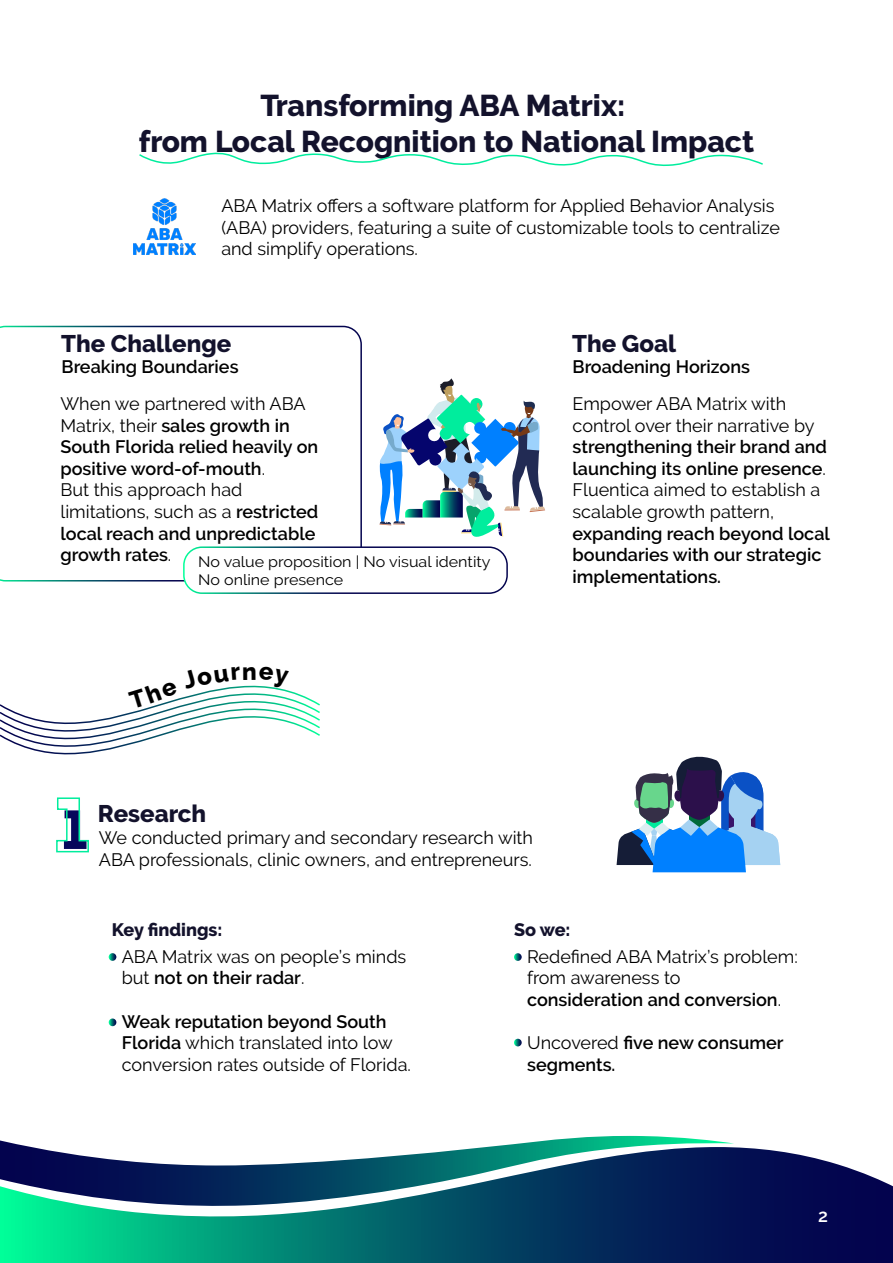
<style>
.page{position:relative;width:893px;height:1263px;background:#fff}
.page>*{position:absolute;margin:0;border:0;box-sizing:border-box;transform-origin:0 0}
.t1{font:100 55.05px "Museo Moderno";color:#07075b}
.t2{font:800 30px/36px "Raleway";color:#13122c;text-align:center}
.t3{font:800 24px "Raleway";color:#13122c}
.t4{font:800 24px "Raleway";color:#000}
.t5{font:18px/21.6px "Raleway";color:#000}
.t6{font:600 18px/21.6px "Raleway";color:#000}
.t7{font:800 18px "Raleway";color:#13122c}
.t8{font:600 18px "Raleway";color:#fff}
.t9{font:15px/18px "Raleway";color:#000;scale:1.07 1}
.s1{font-weight:400}
.s2{font-weight:600}
</style>
<div class="page">
<svg style="left:139px;top:152px;width:624px;height:15px"></svg>
<img style="left:133px;top:199px;width:63px;height:56px">
<svg style="left:0;top:1136px;width:734px;height:11px"></svg>
<svg style="left:0;top:1147px;width:893px;height:116px;background:#236077"></svg>
<svg style="left:379px;top:378px;width:166px;height:159px"></svg>
<svg style="left:0;top:326px;width:362px;height:255px"></svg>
<div style="left:184px;top:547px;width:323px;height:46px;background:#fff;border-radius:18px"></div>
<div style="left:183px;top:546px;width:325px;height:48px;border:2px solid #fff;border-radius:18px"></div>
<svg style="left:617px;top:756px;width:163px;height:116px"></svg>
<svg style="left:109px;top:953px;width:7px;height:8px"></svg>
<svg style="left:109px;top:1018px;width:7px;height:8px"></svg>
<svg style="left:514px;top:953px;width:8px;height:8px"></svg>
<svg style="left:514px;top:1039px;width:8px;height:7px"></svg>
<svg style="left:0;top:685px;width:320px;height:168px"></svg>
<h2 class="t2" style="left:139px;top:88px;width:617px">Transforming ABA Matrix:<br>from Local Recognition to National Impact</h2>
<p class="t5" style="left:221px;top:195px;width:560px">ABA Matrix offers a software platform for Applied Behavior Analysis (ABA) providers, featuring a suite of customizable tools to centralize and simplify operations.</p>
<h3 class="t3" style="left:61px;top:330px;width:172px">The Challenge</h3>
<p class="t6" style="left:62px;top:356px;width:179px">Breaking Boundaries</p>
<p class="t6" style="left:60px;top:393px;width:259px"><span class="s1">When we partnered with ABA<br>Matrix, their</span> sales growth in<br>South Florida relied heavily on positive word-of-mouth<span class="s1">.<br>But this approach had limitations, such as a</span> restricted local reach and unpredictable growth rates<span class="s1">.</span></p>
<p class="t9" style="left:198px;top:553px;width:275px">No value proposition | No visual identity<br>No online presence</p>
<h3 class="t4" style="left:242px;top:657px;width:16px">n</h3>
<h3 class="t3" style="left:572px;top:330px;width:105px">The Goal</h3>
<p class="t6" style="left:573px;top:356px;width:179px">Broadening Horizons</p>
<p class="t5" style="left:573px;top:393px;width:244px">Empower ABA Matrix with control over their narrative by</p>
<p class="t6" style="left:573px;top:436px;width:256px">strengthening their brand and launching its online presence<span class="s1">.<br>Fluentica aimed to establish a scalable growth pattern,</span></p>
<p class="t6" style="left:573px;top:522px;width:259px">expanding reach beyond local boundaries with our strategic implementations.</p>
<h1 class="t1" style="left:62px;top:788px;width:28px">1</h1>
<h3 class="t3" style="left:98px;top:800px;width:110px">Research</h3>
<p class="t5" style="left:99px;top:827px;width:436px">We conducted primary and secondary research with<br>ABA professionals, clinic owners, and entrepreneurs.</p>
<p class="t7" style="left:112px;top:919px;width:112px">Key findings:</p>
<p class="t5" style="left:122px;top:945px;width:286px">ABA Matrix was on people’s minds but <span class="s2">not on their radar</span>.</p>
<p class="t5" style="left:122px;top:1010px;width:291px"><span class="s2">Weak reputation beyond South<br>Florida</span> which translated into low conversion rates outside of Florida.</p>
<p class="t7" style="left:514px;top:919px;width:58px">So we:</p>
<p class="t5" style="left:527px;top:945px;width:272px">Redefined ABA Matrix’s problem: from awareness to <span class="s2">consideration and conversion</span>.</p>
<p class="t6" style="left:527px;top:1032px;width:258px"><span class="s1">Uncovered</span> five new consumer segments.</p>
<p class="t8" style="left:818px;top:1206px;width:11px">2</p>
</div>
